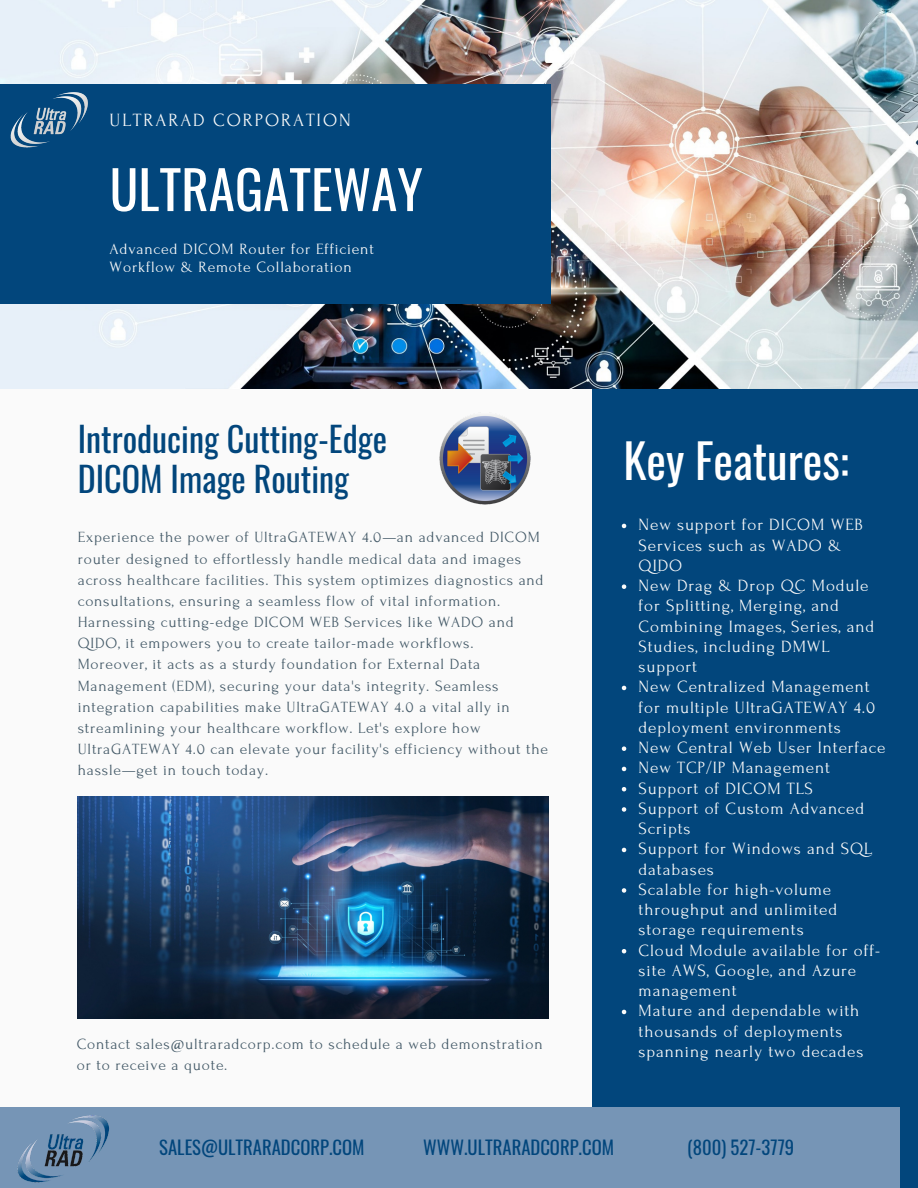
<style>
.page{position:relative;width:918px;height:1188px;background:#fafafa}
.page>*{position:absolute;margin:0;border:0;box-sizing:border-box;transform-origin:0 0}
.t1{font:52.95px "Oswald";color:#fff}
.t2{font:46.65px "Oswald";color:#fff}
.t3{font:34.05px/40.5px "Oswald";color:#02467c}
.t4{font:18.75px "Forum";letter-spacing:.1em;color:#fafafa}
.t5{font:18.6px "Oswald";color:#02467c}
.t6{font:17.1px/20.2px "Forum";letter-spacing:.05em;color:#fafafa}
.t7{font:15.6px/21.1px "Forum";letter-spacing:.05em;color:#435967}
.t8{font:15.6px/18px "Forum";letter-spacing:.05em;color:#fafafa}
</style>
<div class="page">
<div style="left:593px;top:342px;width:325px;height:846px;background:#02467c"></div>
<img style="left:0;top:0;width:918px;height:389px">
<img style="left:77px;top:797px;width:471px;height:221px">
<div style="left:0;top:84px;width:550px;height:219px;background:#02467c"></div>
<div style="left:0;top:1107px;width:900px;height:81px;background:#7695b6"></div>
<img style="left:17px;top:1115px;width:92px;height:67px">
<img style="left:439px;top:415px;width:92px;height:90px">
<img style="left:11px;top:92px;width:76px;height:56px">
<svg style="left:622px;top:524px;width:4px;height:4px"></svg>
<svg style="left:622px;top:584px;width:4px;height:5px"></svg>
<svg style="left:622px;top:686px;width:4px;height:4px"></svg>
<svg style="left:622px;top:746px;width:4px;height:5px"></svg>
<svg style="left:622px;top:767px;width:4px;height:4px"></svg>
<svg style="left:622px;top:787px;width:4px;height:4px"></svg>
<svg style="left:622px;top:807px;width:4px;height:5px"></svg>
<svg style="left:622px;top:848px;width:4px;height:4px"></svg>
<svg style="left:622px;top:888px;width:4px;height:5px"></svg>
<svg style="left:622px;top:949px;width:4px;height:4px"></svg>
<svg style="left:622px;top:1010px;width:4px;height:4px"></svg>
<p class="t4" style="left:110px;top:110px;width:243px">ULTRARAD CORPORATION</p>
<p class="t1" style="left:110px;top:148px;width:315px">ULTRAGATEWAY</p>
<p class="t8" style="left:110px;top:240px;width:266px">Advanced DICOM Router for Efficient<br>Workflow &amp; Remote Collaboration</p>
<p class="t3" style="left:78px;top:417px;width:311px">Introducing Cutting-Edge<br>DICOM Image Routing</p>
<p class="t7" style="left:78px;top:527px;width:472px">Experience the power of UltraGATEWAY 4.0—an advanced DICOM router designed to effortlessly handle medical data and images across healthcare facilities. This system optimizes diagnostics and consultations, ensuring a seamless flow of vital information.<br>Harnessing cutting-edge DICOM WEB Services like WADO and QIDO, it empowers you to create tailor-made workflows.<br>Moreover, it acts as a sturdy foundation for External Data Management (EDM), securing your data's integrity. Seamless integration capabilities make UltraGATEWAY 4.0 a vital ally in streamlining your healthcare workflow. Let's explore how UltraGATEWAY 4.0 can elevate your facility's efficiency without the hassle—get in touch today.</p>
<p class="t7" style="left:77px;top:1033px;width:468px">Contact sales@ultraradcorp.com to schedule a web demonstration or to receive a quote.</p>
<p class="t2" style="left:623px;top:424px;width:227px">Key Features:</p>
<p class="t6" style="left:639px;top:515px;width:226px">New support for DICOM WEB<br>Services such as WADO &amp;<br>QIDO</p>
<p class="t6" style="left:639px;top:576px;width:237px">New Drag &amp; Drop QC Module for Splitting, Merging, and<br>Combining Images, Series, and<br>Studies, including DMWL support</p>
<p class="t6" style="left:639px;top:677px;width:238px">New Centralized Management for multiple UltraGATEWAY 4.0 deployment environments</p>
<p class="t6" style="left:639px;top:738px;width:248px">New Central Web User Interface</p>
<p class="t6" style="left:639px;top:758px;width:193px">New TCP/IP Management</p>
<p class="t6" style="left:639px;top:778px;width:176px">Support of DICOM TLS</p>
<p class="t6" style="left:639px;top:799px;width:227px">Support of Custom Advanced<br>Scripts</p>
<p class="t6" style="left:639px;top:839px;width:235px">Support for Windows and SQL databases</p>
<p class="t6" style="left:639px;top:880px;width:200px">Scalable for high-volume throughput and unlimited storage requirements</p>
<p class="t6" style="left:639px;top:940px;width:243px">Cloud Module available for off&shy;site AWS, Google, and Azure management</p>
<p class="t6" style="left:639px;top:1001px;width:226px">Mature and dependable with thousands of deployments spanning nearly two decades</p>
<p class="t5" style="left:159px;top:1133px;width:207px">SALES@ULTRARADCORP.COM</p>
<p class="t5" style="left:423px;top:1133px;width:192px">WWW.ULTRARADCORP.COM</p>
<p class="t5" style="left:687px;top:1133px;width:108px">(800) 527-3779</p>
</div>
